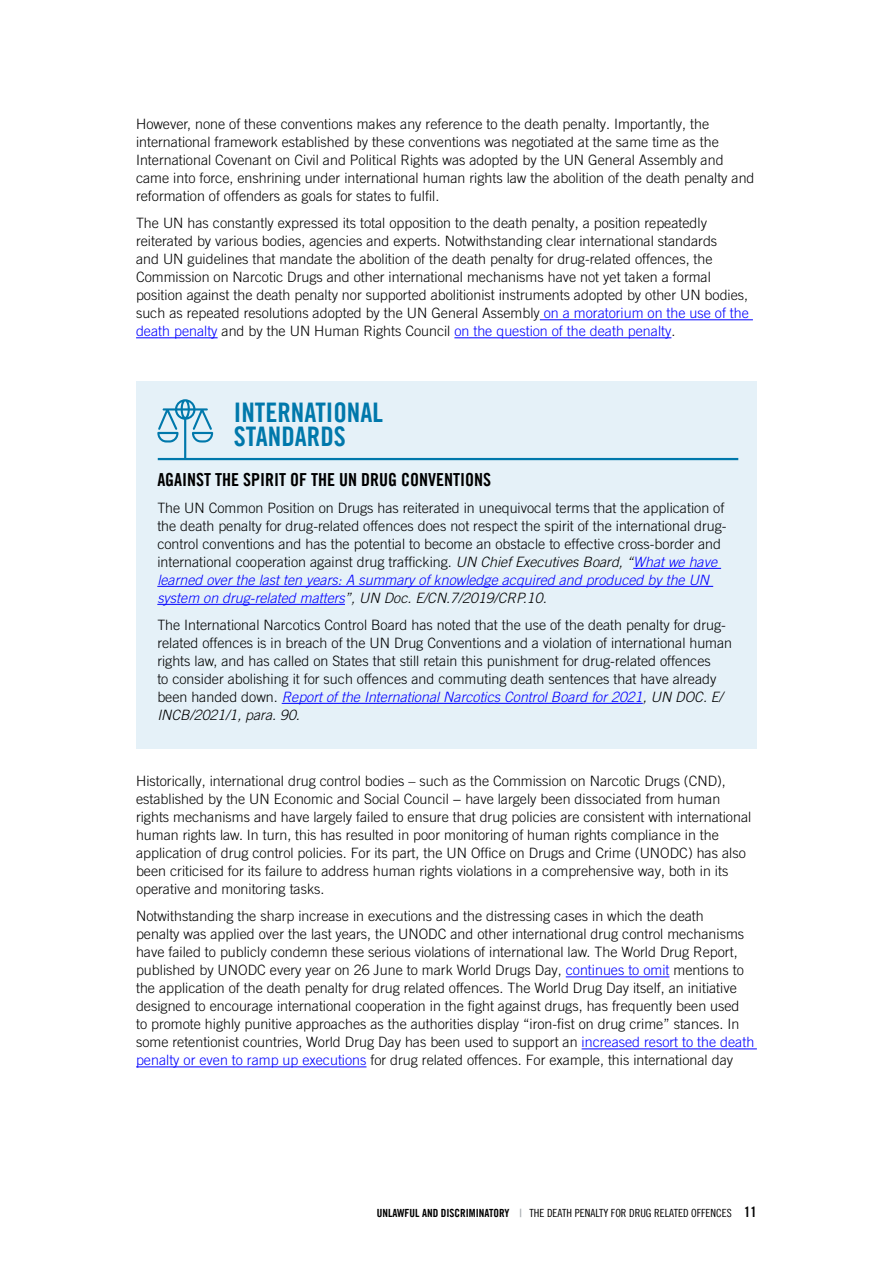
<style>
.page{position:relative;width:893px;height:1263px;background:#fff}
.page>*{position:absolute;margin:0;border:0;box-sizing:border-box;transform-origin:0 0}
.body_text{font:27px/24px "Amnesty Trade Gothic Bd Cn 20";color:#0078ab}
.body_text-2{font:18px "Amnesty Trade Gothic Bd Cn 20";color:#000}
.body_text-3{font:300 14.25px/18px "Amnesty Trade Gothic";color:#000}
.t1{font:11.25px "Amnesty Trade Gothic Cn 18";color:#000}
.s1{color:#00f}
.s2{font-style:italic}
.s3{font-style:italic;color:#00f}
.s4{font-family:"Amnesty Trade Gothic Bd Cn 20"}
.s5{font-family:"Amnesty Trade Gothic Bd Cn 20";color:#a9aeb1}
.s6{font-family:"Amnesty Trade Gothic Bd Cn 20";font-size:14.25px}
</style>
<div class="page">
<hr style="left:540px;top:319px;width:213px;height:1px;background:#00f">
<hr style="left:136px;top:337px;width:82px;height:1px;background:#00f">
<hr style="left:454px;top:337px;width:217px;height:1px;background:#00f">
<hr style="left:566px;top:976px;width:103px;height:1px;background:#00f">
<hr style="left:582px;top:1048px;width:175px;height:1px;background:#00f">
<hr style="left:136px;top:1066px;width:230px;height:1px;background:#00f">
<div style="left:136px;top:381px;width:621px;height:368px;background:#e5f1f8"></div>
<hr style="left:633px;top:568px;width:88px;height:1px;background:#00f">
<hr style="left:157px;top:586px;width:556px;height:1px;background:#00f">
<hr style="left:157px;top:604px;width:188px;height:1px;background:#00f">
<hr style="left:282px;top:703px;width:361px;height:1px;background:#00f">
<svg style="left:157px;top:399px;width:56px;height:60px"></svg>
<hr style="left:158px;top:458px;width:580px;height:2px;background:#0078ab">
<p class="body_text-3" style="left:136px;top:115px;width:620px">However, none of these conventions makes any reference to the death penalty. Importantly, the international framework established by these conventions was negotiated at the same time as the International Covenant on Civil and Political Rights was adopted by the UN General Assembly and came into force, enshrining under international human rights law the abolition of the death penalty and reformation of offenders as goals for states to fulfil.</p>
<p class="body_text-3" style="left:136px;top:214px;width:614px">The UN has constantly expressed its total opposition to the death penalty, a position repeatedly reiterated by various bodies, agencies and experts. Notwithstanding clear international standards<br>and UN guidelines that mandate the abolition of the death penalty for drug-related offences, the Commission on Narcotic Drugs and other international mechanisms have not yet taken a formal position against the death penalty nor supported abolitionist instruments adopted by other UN bodies, such as repeated resolutions adopted by the UN General Assembly <span class="s1">on a moratorium on the use of the death penalty</span> and by the UN Human Rights Council <span class="s1">on the question of the death penalty</span>.</p>
<p class="body_text" style="left:234px;top:400px;width:150px">INTERNATIONAL<br>STANDARDS</p>
<p class="body_text-2" style="left:157px;top:469px;width:335px">AGAINST THE SPIRIT OF THE UN DRUG CONVENTIONS</p>
<p class="body_text-3" style="left:157px;top:499px;width:571px">The UN Common Position on Drugs has reiterated in unequivocal terms that the application of the death penalty for drug-related offences does not respect the spirit of the international drug&shy;control conventions and has the potential to become an obstacle to effective cross-border and international cooperation against drug trafficking. <span class="s2">UN Chief Executives Board, “</span><span class="s3">What we have learned over the last ten years: A summary of knowledge acquired and produced by the UN system on drug-related matters</span><span class="s2">”, UN Doc. E/CN.7/2019/CRP.10.</span></p>
<p class="body_text-3" style="left:157px;top:616px;width:576px">The International Narcotics Control Board has noted that the use of the death penalty for drug&shy;related offences is in breach of the UN Drug Conventions and a violation of international human rights law, and has called on States that still retain this punishment for drug-related offences<br>to consider abolishing it for such offences and commuting death sentences that have already been handed down. <span class="s3">Report of the International Narcotics Control Board for 2021</span><span class="s2">, UN DOC. E/ INCB/2021/1, para. 90.</span></p>
<p class="body_text-3" style="left:136px;top:772px;width:617px">Historically, international drug control bodies – such as the Commission on Narcotic Drugs (CND), established by the UN Economic and Social Council − have largely been dissociated from human rights mechanisms and have largely failed to ensure that drug policies are consistent with international human rights law. In turn, this has resulted in poor monitoring of human rights compliance in the application of drug control policies. For its part, the UN Office on Drugs and Crime (UNODC) has also been criticised for its failure to address human rights violations in a comprehensive way, both in its operative and monitoring tasks.</p>
<p class="body_text-3" style="left:136px;top:907px;width:620px">Notwithstanding the sharp increase in executions and the distressing cases in which the death<br>penalty was applied over the last years, the UNODC and other international drug control mechanisms have failed to publicly condemn these serious violations of international law. The World Drug Report, published by UNODC every year on 26 June to mark World Drugs Day, <span class="s1">continues to omit</span> mentions to the application of the death penalty for drug related offences. The World Drug Day itself, an initiative designed to encourage international cooperation in the fight against drugs, has frequently been used<br>to promote highly punitive approaches as the authorities display “iron-fist on drug crime” stances. In some retentionist countries, World Drug Day has been used to support an <span class="s1">increased resort to the death penalty or even to ramp up executions</span> for drug related offences. For example, this international day</p>
<p class="t1" style="left:377px;top:1206px;width:382px"><span class="s4">UNLAWFUL AND DISCRIMINATORY</span> <span class="s5">|</span> THE DEATH PENALTY FOR DRUG RELATED OFFENCES <span class="s6">11</span></p>
</div>
